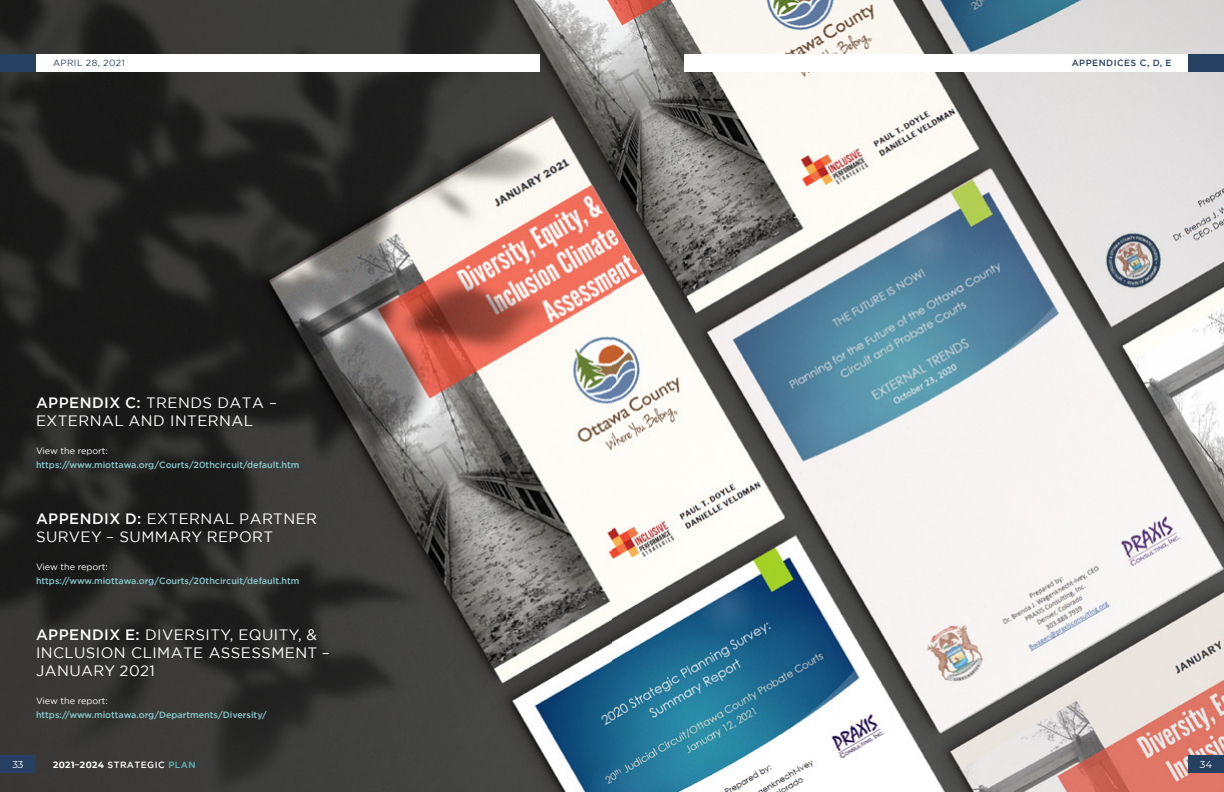
<style>
.page{position:relative;width:1224px;height:792px;background:#fff}
.page>*{position:absolute;margin:0;border:0;box-sizing:border-box;transform-origin:0 0}
.t1{font:15px/18px "Gotham";letter-spacing:.03em;color:#fff}
.t2{font:10px "Montserrat";color:#fff}
.t3{font:500 9px "Gotham";color:#88cacd}
.t4{font:9px "Gotham";color:#fff}
.t5{font:700 9px "Montserrat";letter-spacing:.045em;color:#fff}
.t6{font:500 9px "Gotham";letter-spacing:.05em;color:#264061}
.t7{font:9px "Gotham";letter-spacing:.05em;color:#264061}
.s1{font-weight:500}
.s2{font-family:"Gotham";font-weight:500}
.s3{font-family:"Gotham";font-weight:500;color:#61bcbf}
</style>
<div class="page">
<img style="left:0;top:0;width:612px;height:792px">
<img style="left:612px;top:0;width:612px;height:792px">
<div style="left:1188px;top:755px;width:36px;height:18px;background:#264061"></div>
<div style="left:0;top:755px;width:36px;height:18px;background:#264061"></div>
<div style="left:36px;top:54px;width:504px;height:18px;background:#fff"></div>
<div style="left:684px;top:54px;width:504px;height:18px;background:#fff"></div>
<div style="left:1188px;top:54px;width:36px;height:18px;background:#264061"></div>
<div style="left:0;top:54px;width:36px;height:18px;background:#264061"></div>
<p class="t7" style="left:53px;top:57px;width:73px">APRIL 28, 2021</p>
<p class="t6" style="left:1072px;top:57px;width:101px">APPENDICES C, D, E</p>
<p class="t1" style="left:36px;top:393px;width:243px"><span class="s1">APPENDIX C:</span> TRENDS DATA –</p>
<p class="t1" style="left:36px;top:411px;width:219px">EXTERNAL AND INTERNAL</p>
<p class="t4" style="left:36px;top:445px;width:73px">View the report:</p>
<p class="t3" style="left:36px;top:459px;width:265px">https://www.miottawa.org/Courts/20thcircuit/default.htm</p>
<p class="t1" style="left:36px;top:509px;width:283px"><span class="s1">APPENDIX D:</span> EXTERNAL PARTNER<br>SURVEY – SUMMARY REPORT</p>
<p class="t4" style="left:36px;top:561px;width:73px">View the report:</p>
<p class="t3" style="left:36px;top:575px;width:265px">https://www.miottawa.org/Courts/20thcircuit/default.htm</p>
<p class="t1" style="left:36px;top:625px;width:295px"><span class="s1">APPENDIX E:</span> DIVERSITY, EQUITY, &amp;<br>INCLUSION CLIMATE ASSESSMENT –<br>JANUARY 2021</p>
<p class="t4" style="left:36px;top:695px;width:73px">View the report:</p>
<p class="t3" style="left:36px;top:709px;width:232px">https://www.miottawa.org/Departments/Diversity/</p>
<p class="t2" style="left:12px;top:758px;width:13px">33</p>
<p class="t5" style="left:53px;top:759px;width:144px">2021–2024 <span class="s2">STRATEGIC</span> <span class="s3">PLAN</span></p>
<p class="t2" style="left:1200px;top:758px;width:14px">34</p>
</div>
